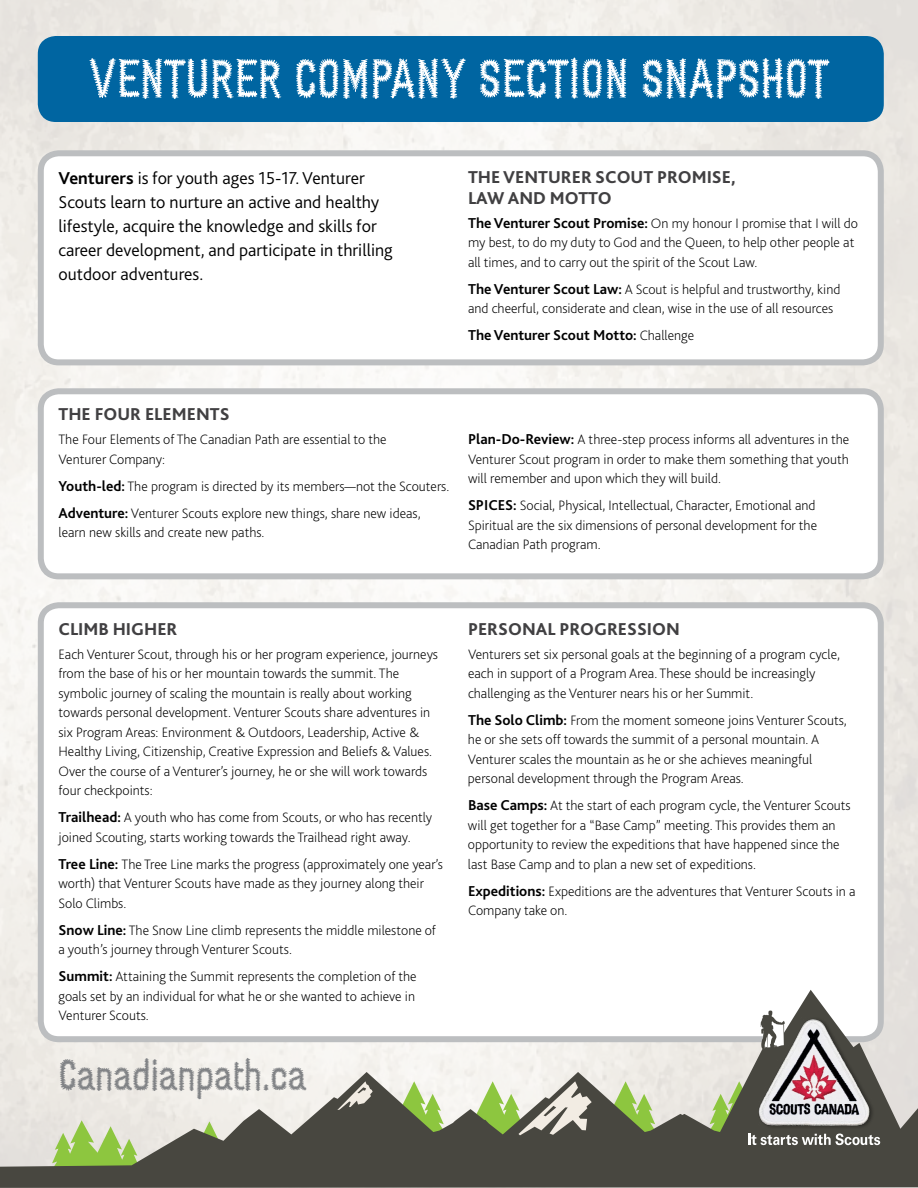
<style>
.page{position:relative;width:918px;height:1188px;background:#fff}
.page>*{position:absolute;margin:0;border:0;box-sizing:border-box;transform-origin:0 0}
.t1{font:54px "Conference Call BH Line Two";letter-spacing:.005em;color:#fff}
.t2{font:43.5px "Conference Call BH Line Two";color:#808285}
.t3{font:300 18px/24px "Bliss 2";color:#000}
.t4{font:800 18px/21px "Bliss 2";color:#414042}
.t5{font:700 15px "Bliss 2";color:#000}
.t6{font:200 14.25px/19.5px "Bliss 2";color:#000}
.s1{font-weight:700}
.s2{font-weight:700;font-size:15px}
.s3{font-weight:200;font-size:14.25px}
</style>
<div class="page">
<img style="left:0;top:0;width:918px;height:990px">
<div style="left:38px;top:36px;width:846px;height:86px;background:#0065a1;border-radius:18px"></div>
<div style="left:41px;top:605px;width:840px;height:434px;background:#fff;border-radius:18px"></div>
<div style="left:38px;top:602px;width:846px;height:440px;border:6px solid #bcbec0;border-radius:18px"></div>
<div style="left:41px;top:153px;width:840px;height:209px;background:#fff;border-radius:18px"></div>
<div style="left:38px;top:150px;width:846px;height:215px;border:6px solid #bcbec0;border-radius:18px"></div>
<div style="left:41px;top:391px;width:840px;height:185px;background:#fff;border-radius:18px"></div>
<div style="left:38px;top:388px;width:846px;height:191px;border:6px solid #bcbec0;border-radius:18px"></div>
<svg style="left:0;top:990px;width:918px;height:198px"></svg>
<svg style="left:474px;top:1081px;width:118px;height:56px"></svg>
<svg style="left:337px;top:1081px;width:36px;height:29px"></svg>
<img style="left:746px;top:1005px;width:136px;height:135px">
<svg style="left:710px;top:1081px;width:170px;height:64px;background:#8c8880"></svg>
<h1 class="t1" style="left:89px;top:44px;width:741px">VENTURER COMPANY SECTION SNAPSHOT</h1>
<p class="t3" style="left:58px;top:165px;width:336px"><span class="s1">Venturers</span> is for youth ages 15-17. Venturer Scouts learn to nurture an active and healthy lifestyle, acquire the knowledge and skills for career development, and participate in thrilling outdoor adventures.</p>
<p class="t4" style="left:468px;top:166px;width:269px">THE VENTURER SCOUT PROMISE,<br>LAW AND MOTTO</p>
<p class="t6" style="left:468px;top:213px;width:391px"><span class="s2">The Venturer Scout Promise:</span> On my honour I promise that I will do my best, to do my duty to God and the Queen, to help other people at all times, and to carry out the spirit of the Scout Law.</p>
<p class="t6" style="left:468px;top:279px;width:374px"><span class="s2">The Venturer Scout Law:</span> A Scout is helpful and trustworthy, kind and cheerful, considerate and clean, wise in the use of all resources</p>
<p class="t5" style="left:468px;top:326px;width:228px">The Venturer Scout Motto: <span class="s3">Challenge</span></p>
<p class="t4" style="left:58px;top:403px;width:173px">THE FOUR ELEMENTS</p>
<p class="t6" style="left:58px;top:429px;width:330px">The Four Elements of The Canadian Path are essential to the<br>Venturer Company:</p>
<p class="t6" style="left:58px;top:472px;width:392px;line-height:27px"><span class="s2">Youth-led:</span> The program is directed by its members—not the Scouters.<br><span class="s2">Adventure:</span> Venturer Scouts explore new things, share new ideas,</p>
<p class="t6" style="left:58px;top:522px;width:208px">learn new skills and create new paths.</p>
<p class="t6" style="left:468px;top:429px;width:383px;text-align:justify"><span class="s2">Plan-Do-Review:</span> A three-step process informs all adventures in the Venturer Scout program in order to make them something that youth will remember and upon which they will build.</p>
<p class="t6" style="left:468px;top:495px;width:351px;text-align:justify"><span class="s2">SPICES:</span> Social, Physical, Intellectual, Character, Emotional and Spiritual are the six dimensions of personal development for the Canadian Path program.</p>
<p class="t4" style="left:58px;top:618px;width:121px">CLIMB HIGHER</p>
<p class="t6" style="left:58px;top:644px;width:381px">Each Venturer Scout, through his or her program experience, journeys from the base of his or her mountain towards the summit. The symbolic journey of scaling the mountain is really about working towards personal development. Venturer Scouts share adventures in six Program Areas: Environment &amp; Outdoors, Leadership, Active &amp; Healthy Living, Citizenship, Creative Expression and Beliefs &amp; Values.<br>Over the course of a Venturer’s journey, he or she will work towards four checkpoints:</p>
<p class="t6" style="left:58px;top:807px;width:375px"><span class="s2">Trailhead:</span> A youth who has come from Scouts, or who has recently joined Scouting, starts working towards the Trailhead right away.</p>
<p class="t6" style="left:58px;top:854px;width:386px"><span class="s2">Tree Line:</span> The Tree Line marks the progress (approximately one year’s worth) that Venturer Scouts have made as they journey along their<br>Solo Climbs.</p>
<p class="t6" style="left:58px;top:920px;width:379px"><span class="s2">Snow Line:</span> The Snow Line climb represents the middle milestone of a youth’s journey through Venturer Scouts.</p>
<p class="t6" style="left:58px;top:966px;width:360px;text-align:justify"><span class="s2">Summit:</span> Attaining the Summit represents the completion of the goals set by an individual for what he or she wanted to achieve in Venturer Scouts.</p>
<h2 class="t2" style="left:58px;top:1047px;width:249px">Canadianpath.ca</h2>
<p class="t4" style="left:468px;top:618px;width:213px">PERSONAL PROGRESSION</p>
<p class="t6" style="left:468px;top:644px;width:374px">Venturers set six personal goals at the beginning of a program cycle, each in support of a Program Area. These should be increasingly challenging as the Venturer nears his or her Summit.</p>
<p class="t6" style="left:468px;top:710px;width:380px"><span class="s2">The Solo Climb:</span> From the moment someone joins Venturer Scouts, he or she sets off towards the summit of a personal mountain. A Venturer scales the mountain as he or she achieves meaningful personal development through the Program Areas.</p>
<p class="t6" style="left:468px;top:795px;width:384px"><span class="s2">Base Camps:</span> At the start of each program cycle, the Venturer Scouts will get together for a “Base Camp” meeting. This provides them an opportunity to review the expeditions that have happened since the last Base Camp and to plan a new set of expeditions.</p>
<p class="t6" style="left:468px;top:881px;width:389px"><span class="s2">Expeditions:</span> Expeditions are the adventures that Venturer Scouts in a<br>Company take on.</p>
</div>
